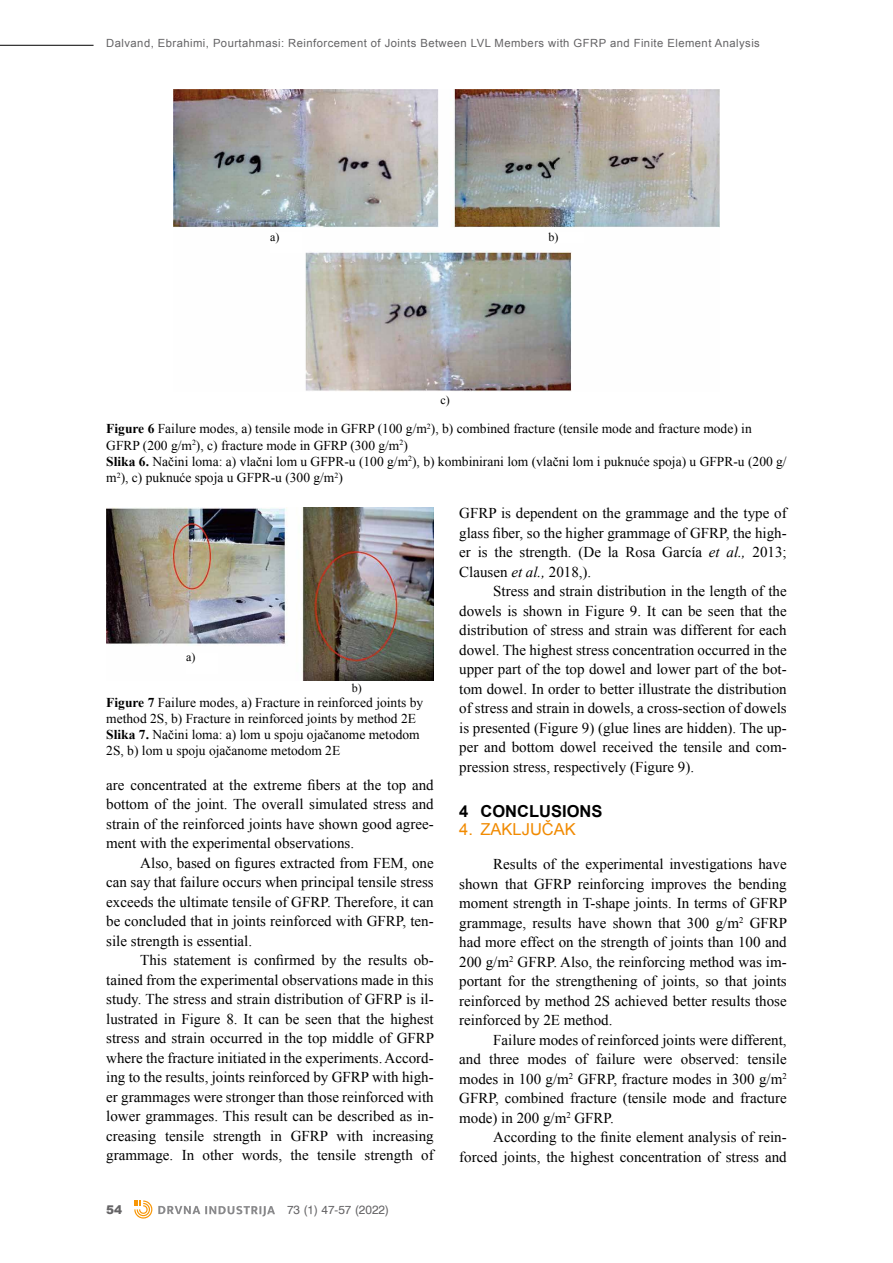
<style>
.page{position:relative;width:893px;height:1263px;background:#fff}
.page>*{position:absolute;margin:0;border:0;box-sizing:border-box;transform-origin:0 0}
.t1{font:700 16.5px "Arial";color:#000}
.t2{font:16.5px "Arial";color:#f18a00}
.t3{font:15px/19.5px "Times New Roman";color:#000;text-align:justify}
.t4{font:13.5px/16.2px "Times New Roman";color:#000}
.t5{font:12px "A Helvetica";color:#646365}
.t6{font:12px "Times New Roman";color:#000}
.t7{font:900 12px "Arial";color:#646365}
.t8{font:11.25px "Arial";letter-spacing:.04em;color:#646365}
.s1{font-weight:700}
.s2{font-style:italic}
</style>
<div class="page">
<hr style="left:0;top:45px;width:94px;height:1px;background:#000">
<svg style="left:158px;top:1206px;width:117px;height:10px"></svg>
<svg style="left:134px;top:1200px;width:18px;height:18px"></svg>
<img style="left:174px;top:89px;width:545px;height:302px">
<div style="left:270px;top:233px;width:32px;height:20px;background:#fff"></div>
<div style="left:549px;top:233px;width:35px;height:10px;background:#fff"></div>
<img style="left:106px;top:508px;width:328px;height:173px">
<div style="left:186px;top:653px;width:32px;height:20px;background:#fff"></div>
<p class="t8" style="left:106px;top:35px;width:655px">Dalvand, Ebrahimi, Pourtahmasi: Reinforcement of Joints Between LVL Members with GFRP and Finite Element Analysis</p>
<p class="t6" style="left:270px;top:229px;width:11px">a)</p>
<p class="t6" style="left:549px;top:229px;width:11px">b)</p>
<p class="t6" style="left:441px;top:392px;width:11px">c)</p>
<p class="t4" style="left:106px;top:421px;width:682px"><span class="s1">Figure 6</span> Failure modes, a) tensile mode in GFRP (100 g/m<sup>2</sup>), b) combined fracture (tensile mode and fracture mode) in GFRP (200 g/m<sup>2</sup>), c) fracture mode in GFRP (300 g/m<sup>2</sup>)<br><span class="s1">Slika 6.</span> Načini loma: a) vlačni lom u GFPR-u (100 g/m<sup>2</sup>), b) kombinirani lom (vlačni lom i puknuće spoja) u GFPR-u (200 g/ m<sup>2</sup>), c) puknuće spoja u GFPR-u (300 g/m<sup>2</sup>)</p>
<p class="t6" style="left:186px;top:649px;width:11px">a)</p>
<p class="t6" style="left:352px;top:680px;width:11px">b)</p>
<p class="t4" style="left:106px;top:694px;width:318px"><span class="s1">Figure 7</span> Failure modes, a) Fracture in reinforced joints by method 2S, b) Fracture in reinforced joints by method 2E <span class="s1">Slika 7.</span> Načini loma: a) lom u spoju ojačanome metodom 2S, b) lom u spoju ojačanome metodom 2E</p>
<p class="t3" style="left:106px;top:775px;width:329px">are concentrated at the extreme fibers at the top and bottom of the joint. The overall simulated stress and strain of the reinforced joints have shown good agree&shy;ment with the experimental observations.</p>
<p class="t3" style="left:106px;top:853px;width:329px;text-indent:34px">Also, based on figures extracted from FEM, one can say that failure occurs when principal tensile stress exceeds the ultimate tensile of GFRP. Therefore, it can be concluded that in joints reinforced with GFRP, ten&shy;sile strength is essential.</p>
<p class="t3" style="left:106px;top:950px;width:329px;text-indent:34px">This statement is confirmed by the results ob&shy;tained from the experimental observations made in this study. The stress and strain distribution of GFRP is il&shy;lustrated in Figure 8. It can be seen that the highest stress and strain occurred in the top middle of GFRP where the fracture initiated in the experiments. Accord&shy;ing to the results, joints reinforced by GFRP with high&shy;er grammages were stronger than those reinforced with lower grammages. This result can be described as in&shy;creasing tensile strength in GFRP with increasing grammage. In other words, the tensile strength of</p>
<p class="t7" style="left:106px;top:1201px;width:18px">54</p>
<p class="t5" style="left:287px;top:1202px;width:104px">73 (1) 47-57 (2022)</p>
<p class="t3" style="left:459px;top:503px;width:329px">GFRP is dependent on the grammage and the type of glass fiber, so the higher grammage of GFRP, the high&shy;er is the strength. (De la Rosa García <span class="s2">et al.,</span> 2013; Clausen <span class="s2">et al.,</span> 2018,).</p>
<p class="t3" style="left:459px;top:581px;width:329px;text-indent:34px">Stress and strain distribution in the length of the dowels is shown in Figure 9. It can be seen that the distribution of stress and strain was different for each dowel. The highest stress concentration occurred in the upper part of the top dowel and lower part of the bot&shy;tom dowel. In order to better illustrate the distribution of stress and strain in dowels, a cross-section of dowels is presented (Figure 9) (glue lines are hidden). The up&shy;per and bottom dowel received the tensile and com&shy;pression stress, respectively (Figure 9).</p>
<p class="t1" style="left:459px;top:800px;width:145px">4 CONCLUSIONS</p>
<p class="t2" style="left:459px;top:818px;width:118px">4. ZAKLJUČAK</p>
<p class="t3" style="left:459px;top:854px;width:329px;text-indent:34px">Results of the experimental investigations have shown that GFRP reinforcing improves the bending moment strength in T-shape joints. In terms of GFRP grammage, results have shown that 300 g/m<sup>2</sup> GFRP had more effect on the strength of joints than 100 and 200 g/m<sup>2</sup> GFRP. Also, the reinforcing method was im&shy;portant for the strengthening of joints, so that joints reinforced by method 2S achieved better results those reinforced by 2E method.</p>
<p class="t3" style="left:459px;top:1030px;width:329px;text-indent:34px">Failure modes of reinforced joints were different, and three modes of failure were observed: tensile modes in 100 g/m<sup>2</sup> GFRP, fracture modes in 300 g/m<sup>2<br></sup>GFRP, combined fracture (tensile mode and fracture mode) in 200 g/m<sup>2</sup> GFRP.</p>
<p class="t3" style="left:459px;top:1127px;width:329px;text-align:right">According to the finite element analysis of rein&shy;forced joints, the highest concentration of stress and</p>
</div>
